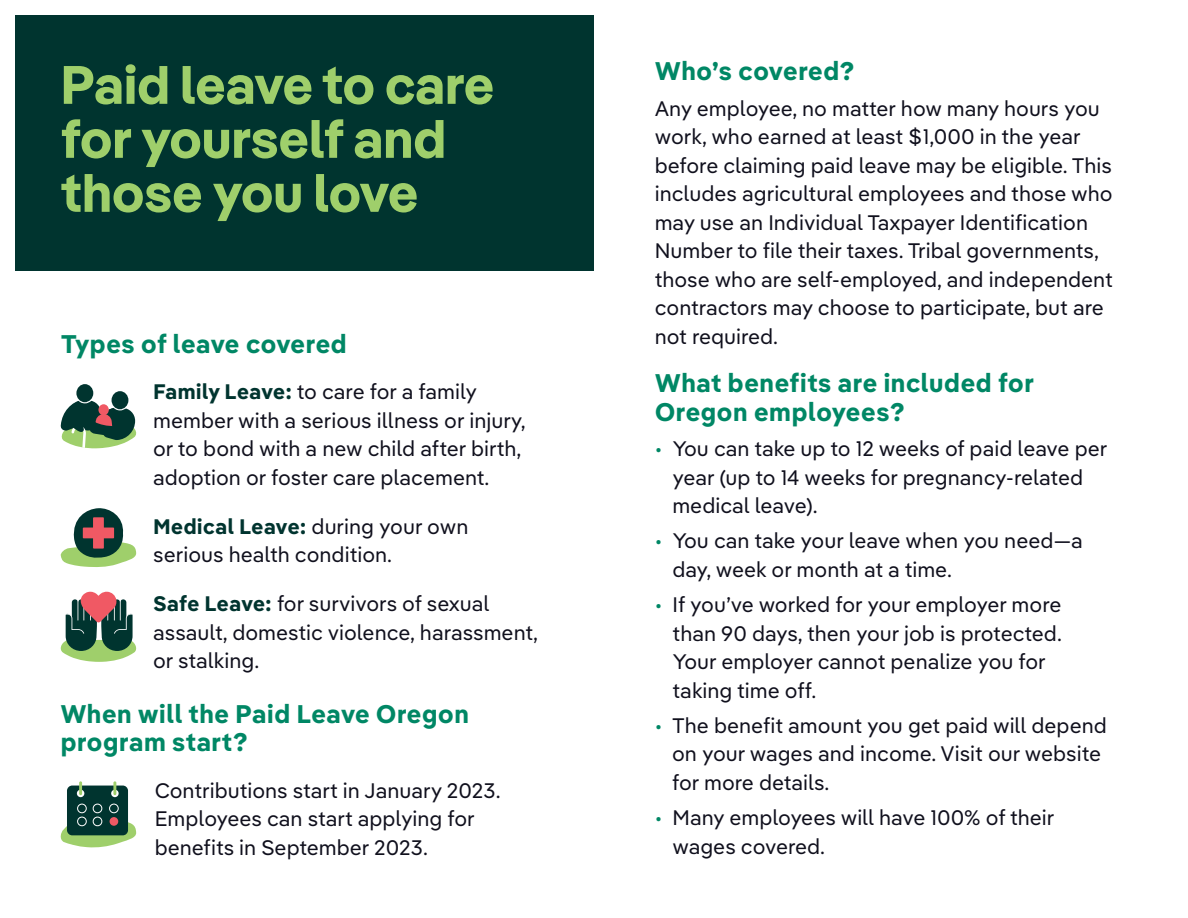
<style>
.page{position:relative;width:1188px;height:918px;background:#fff}
.page>*{position:absolute;margin:0;border:0;box-sizing:border-box;transform-origin:0 0}
.t1{font:700 54px/54px "Pangea";letter-spacing:.005em;color:#9fcf6b}
.t2{font:700 25.5px/28.5px "Pangea Text";color:#008765}
.t3{font:21px/28.5px "Pangea Text";color:#10101d}
.s1{color:#008765}
.s2{font-weight:700;color:#00342f}
</style>
<div class="page">
<div style="left:15px;top:15px;width:579px;height:256px;background:#00342f"></div>
<svg style="left:60px;top:592px;width:77px;height:70px"></svg>
<div style="left:67px;top:786px;width:61px;height:49px;background:#00342f;border-radius:5px"></div>
<svg style="left:60px;top:803px;width:76px;height:45px"></svg>
<div style="left:110px;top:817px;width:8px;height:9px;background:#f05964;border-radius:50%"></div>
<div style="left:77px;top:790px;width:7px;height:7px;background:#fff;border-radius:50%"></div>
<hr style="left:79px;top:781px;width:3px;height:14px;background:#9fcf6b">
<svg style="left:111px;top:790px;width:8px;height:7px"></svg>
<hr style="left:113px;top:781px;width:3px;height:14px;background:#9fcf6b">
<svg style="left:60px;top:508px;width:76px;height:59px"></svg>
<svg style="left:60px;top:384px;width:77px;height:64px"></svg>
<div style="left:111px;top:391px;width:18px;height:18px;background:#00342f;border-radius:50%"></div>
<div style="left:98px;top:404px;width:11px;height:11px;background:#f05964;border-radius:50%"></div>
<p class="t1" style="left:61px;top:56px;width:435px">Paid leave to care for yourself and those you love</p>
<p class="t2" style="left:655px;top:56px;width:201px">Who’s covered?</p>
<p class="t3" style="left:655px;top:93px;width:460px">Any employee, no matter how many hours you work, who earned at least $1,000 in the year before claiming paid leave may be eligible. This includes agricultural employees and those who may use an Individual Taxpayer Identification Number to file their taxes. Tribal governments, those who are self-employed, and independent contractors may choose to participate, but are not required.</p>
<p class="t2" style="left:655px;top:368px;width:381px">What benefits are included for<br>Oregon employees?</p>
<p class="t3" style="left:672px;top:433px;width:437px;text-indent:-18px"><span class="s1">•</span> You can take up to 12 weeks of paid leave per year (up to 14 weeks for pregnancy-related medical leave).</p>
<p class="t3" style="left:672px;top:526px;width:412px;text-indent:-18px"><span class="s1">•</span> You can take your leave when you need—a day, week or month at a time.</p>
<p class="t3" style="left:673px;top:589px;width:391px;text-indent:-18px"><span class="s1">•</span> If you’ve worked for your employer more than 90 days, then your job is protected.<br>Your employer cannot penalize you for taking time off.</p>
<p class="t3" style="left:672px;top:710px;width:436px;text-indent:-17px"><span class="s1">•</span> The benefit amount you get paid will depend on your wages and income. Visit our website for more details.</p>
<p class="t3" style="left:673px;top:802px;width:383px;text-indent:-18px"><span class="s1">•</span> Many employees will have 100% of their wages covered.</p>
<p class="t2" style="left:61px;top:328px;width:288px">Types of leave covered</p>
<p class="t3" style="left:153px;top:377px;width:374px"><span class="s2">Family Leave:</span> to care for a family member with a serious illness or injury, or to bond with a new child after birth, adoption or foster care placement.</p>
<p class="t3" style="left:153px;top:511px;width:317px"><span class="s2">Medical Leave:</span> during your own serious health condition.</p>
<p class="t3" style="left:153px;top:588px;width:386px"><span class="s2">Safe Leave:</span> for survivors of sexual assault, domestic violence, harassment, or stalking.</p>
<p class="t2" style="left:60px;top:699px;width:410px">When will the Paid Leave Oregon program start?</p>
<p class="t3" style="left:155px;top:775px;width:347px">Contributions start in January 2023.<br>Employees can start applying for</p>
<p class="t3" style="left:155px;top:832px;width:275px">benefits in September 2023.</p>
</div>
